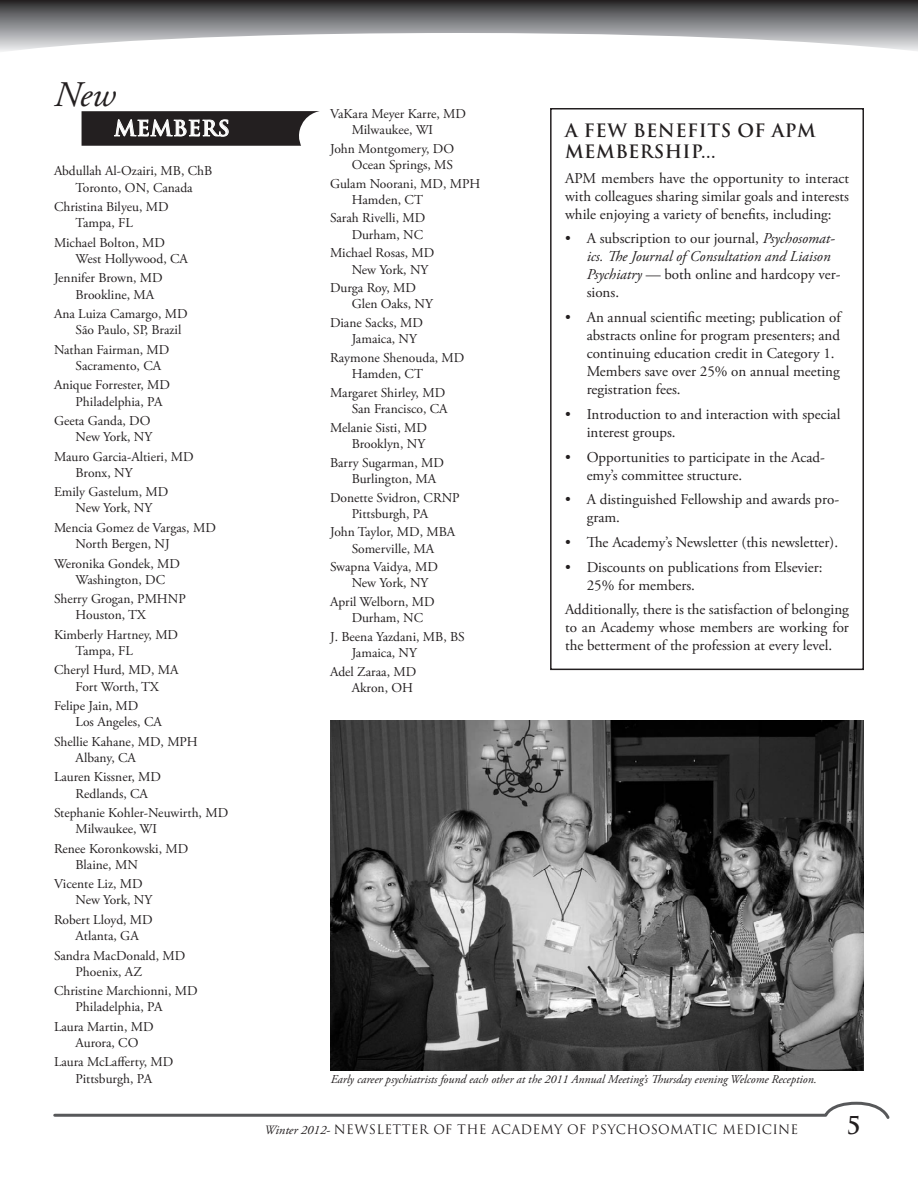
<style>
.page{position:relative;width:918px;height:1188px;background:#fff}
.page>*{position:absolute;margin:0;border:0;box-sizing:border-box;transform-origin:0 0}
.t1{font:italic 36px "Adobe Garamond Pro";color:#231f20}
.t2{font:700 24px "Trajan Pro";color:#231f20}
.t3{font:700 21px "Trajan Pro";color:#fff}
.t4{font:700 18px "Trajan Pro";letter-spacing:.025em;color:#231f20}
.t5{font:15px/18px "Adobe Garamond Pro";color:#231f20}
.t6{font:italic 15px/18px "Adobe Garamond Pro";color:#231f20}
.t7{font:13.5px/16.2px "Adobe Garamond Pro";color:#231f20}
.t8{font:12.75px "Trajan Pro";letter-spacing:.025em;color:#231f20}
.t9{font:italic 12px "Adobe Garamond Pro";color:#231f20}
.s1{font-style:normal}
.s2{font-family:"Adobe Garamond Pro";font-style:italic}
.s3{font-family:"Adobe Garamond Pro"}
</style>
<div class="page">
<svg style="left:53px;top:1101px;width:837px;height:18px"></svg>
<svg style="left:0;top:0;width:918px;height:52px"></svg>
<img style="left:331px;top:720px;width:533px;height:351px">
<svg style="left:82px;top:111px;width:238px;height:35px;background:#464243"></svg>
<div style="left:550px;top:108px;width:314px;height:562px;border:2px solid #231f20"></div>
<h1 class="t1" style="left:54px;top:73px;width:63px">New</h1>
<h3 class="t3" style="left:114px;top:115px;width:39px">MEMBE</h3>
<h3 class="t3" style="left:202px;top:115px;width:26px">RS</h3>
<p class="t7" style="left:54px;top:164px;width:160px;text-align:center">Abdullah Al-Ozairi, MB, ChB<br>Toronto, ON, Canada</p>
<p class="t7" style="left:76px;top:199px;width:95px;text-indent:-22px">Christina Bilyeu, MD<br>Tampa, FL</p>
<p class="t7" style="left:76px;top:235px;width:114px;text-indent:-22px">Michael Bolton, MD<br>West Hollywood, CA</p>
<p class="t7" style="left:76px;top:270px;width:89px;text-indent:-22px">Jennifer Brown, MD<br>Brookline, MA</p>
<p class="t7" style="left:76px;top:306px;width:113px;text-indent:-22px">Ana Luiza Camargo, MD<br>São Paulo, SP, Brazil</p>
<p class="t7" style="left:76px;top:342px;width:95px;text-indent:-22px">Nathan Fairman, MD<br>Sacramento, CA</p>
<p class="t7" style="left:76px;top:377px;width:96px;text-indent:-22px">Anique Forrester, MD<br>Philadelphia, PA</p>
<p class="t7" style="left:54px;top:413px;width:100px;text-align:right">Geeta Ganda, DO<br>New York, NY</p>
<p class="t7" style="left:76px;top:449px;width:120px;text-indent:-22px">Mauro Garcia-Altieri, MD<br>Bronx, NY</p>
<p class="t7" style="left:54px;top:484px;width:116px;text-align:center">Emily Gastelum, MD<br>New York, NY</p>
<p class="t7" style="left:76px;top:520px;width:142px;text-indent:-22px">Mencia Gomez de Vargas, MD<br>North Bergen, NJ</p>
<p class="t7" style="left:54px;top:556px;width:128px;text-align:center">Weronika Gondek, MD<br>Washington, DC</p>
<p class="t7" style="left:76px;top:591px;width:112px;text-indent:-22px">Sherry Grogan, PMHNP<br>Houston, TX</p>
<p class="t7" style="left:76px;top:627px;width:104px;text-indent:-22px">Kimberly Hartney, MD<br>Tampa, FL</p>
<p class="t7" style="left:54px;top:663px;width:126px;text-align:center">Cheryl Hurd, MD, MA<br>Fort Worth, TX</p>
<p class="t7" style="left:76px;top:698px;width:88px;text-indent:-22px">Felipe Jain, MD<br>Los Angeles, CA</p>
<p class="t7" style="left:76px;top:734px;width:124px;text-indent:-22px">Shellie Kahane, MD, MPH<br>Albany, CA</p>
<p class="t7" style="left:76px;top:769px;width:87px;text-indent:-22px">Lauren Kissner, MD<br>Redlands, CA</p>
<p class="t7" style="left:76px;top:805px;width:154px;text-indent:-22px">Stephanie Kohler-Neuwirth, MD<br>Milwaukee, WI</p>
<p class="t7" style="left:76px;top:841px;width:114px;text-indent:-22px">Renee Koronkowski, MD<br>Blaine, MN</p>
<p class="t7" style="left:76px;top:876px;width:78px;text-indent:-22px">Vicente Liz, MD<br>New York, NY</p>
<p class="t7" style="left:54px;top:912px;width:100px;text-align:center">Robert Lloyd, MD<br>Atlanta, GA</p>
<p class="t7" style="left:76px;top:948px;width:111px;text-indent:-22px">Sandra MacDonald, MD<br>Phoenix, AZ</p>
<p class="t7" style="left:76px;top:983px;width:124px;text-indent:-22px">Christine Marchionni, MD<br>Philadelphia, PA</p>
<p class="t7" style="left:54px;top:1019px;width:101px;text-align:center">Laura Martin, MD<br>Aurora, CO</p>
<p class="t7" style="left:54px;top:1055px;width:121px;text-align:center">Laura McLafferty, MD<br>Pittsburgh, PA</p>
<p class="t7" style="left:352px;top:106px;width:116px;text-indent:-22px">VaKara Meyer Karre, MD<br>Milwaukee, WI</p>
<p class="t7" style="left:330px;top:141px;width:126px;text-align:right">John Montgomery, DO<br>Ocean Springs, MS</p>
<p class="t7" style="left:352px;top:176px;width:130px;text-indent:-22px">Gulam Noorani, MD, MPH<br>Hamden, CT</p>
<p class="t7" style="left:330px;top:211px;width:97px;text-align:right">Sarah Rivelli, MD<br>Durham, NC</p>
<p class="t7" style="left:352px;top:245px;width:84px;text-indent:-22px">Michael Rosas, MD<br>New York, NY</p>
<p class="t7" style="left:352px;top:280px;width:83px;text-indent:-22px">Durga Roy, MD<br>Glen Oaks, NY</p>
<p class="t7" style="left:352px;top:315px;width:73px;text-indent:-22px">Diane Sacks, MD<br>Jamaica, NY</p>
<p class="t7" style="left:352px;top:350px;width:114px;text-indent:-22px">Raymone Shenouda, MD<br>Hamden, CT</p>
<p class="t7" style="left:330px;top:385px;width:119px;text-align:right">Margaret Shirley, MD<br>San Francisco, CA</p>
<p class="t7" style="left:330px;top:420px;width:98px;text-align:right">Melanie Sisti, MD<br>Brooklyn, NY</p>
<p class="t7" style="left:352px;top:455px;width:94px;text-indent:-22px">Barry Sugarman, MD<br>Burlington, MA</p>
<p class="t7" style="left:352px;top:490px;width:110px;text-indent:-22px">Donette Svidron, CRNP<br>Pittsburgh, PA</p>
<p class="t7" style="left:330px;top:524px;width:127px;text-align:center">John Taylor, MD, MBA<br>Somerville, MA</p>
<p class="t7" style="left:352px;top:559px;width:88px;text-indent:-22px">Swapna Vaidya, MD<br>New York, NY</p>
<p class="t7" style="left:352px;top:594px;width:85px;text-indent:-22px">April Welborn, MD<br>Durham, NC</p>
<p class="t7" style="left:352px;top:629px;width:115px;text-indent:-22px">J. Beena Yazdani, MB, BS<br>Jamaica, NY</p>
<p class="t7" style="left:330px;top:664px;width:88px;text-align:right">Adel Zaraa, MD<br>Akron, OH</p>
<h3 class="t4" style="left:565px;top:119px;width:35px">AFEW</h3>
<h3 class="t4" style="left:633px;top:119px;width:13px">BENEFI</h3>
<h3 class="t4" style="left:707px;top:119px;width:110px">TS OF APM</h3>
<h3 class="t4" style="left:565px;top:140px;width:16px">MEMBE</h3>
<h3 class="t4" style="left:640px;top:140px;width:27px">RSHIP</h3>
<h3 class="t4" style="left:701px;top:140px;width:16px">...</h3>
<p class="t5" style="left:565px;top:169px;width:285px;text-align:justify">APM members have the opportunity to interact with colleagues sharing similar goals and interests while enjoying a variety of benefits, including:</p>
<p class="t6" style="left:587px;top:230px;width:255px;text-indent:-22px"><span class="s1">• A subscription to our journal,</span> Psychosomat&shy;ics. The Journal of Consultation and Liaison Psychiatry <span class="s1">— both online and hardcopy ver&shy;sions.</span></p>
<p class="t5" style="left:587px;top:309px;width:256px;text-indent:-22px">• An annual scientific meeting; publication of abstracts online for program presenters; and continuing education credit in Category 1.<br>Members save over 25% on annual meeting registration fees.</p>
<p class="t5" style="left:587px;top:406px;width:255px;text-indent:-22px">• Introduction to and interaction with special interest groups.</p>
<p class="t5" style="left:587px;top:448px;width:240px;text-indent:-22px">• Opportunities to participate in the Acad&shy;emy’s committee structure.</p>
<p class="t5" style="left:587px;top:491px;width:254px;text-indent:-22px">• A distinguished Fellowship and awards pro&shy;gram.</p>
<p class="t5" style="left:565px;top:534px;width:275px">• The Academy’s Newsletter (this newsletter).</p>
<p class="t5" style="left:587px;top:559px;width:237px;text-indent:-22px">• Discounts on publications from Elsevier:<br>25% for members.</p>
<p class="t5" style="left:565px;top:601px;width:285px;text-align:justify">Additionally, there is the satisfaction of belonging to an Academy whose members are working for the betterment of the profession at every level.</p>
<p class="t9" style="left:331px;top:1072px;width:487px">Early career psychiatrists found each other at the 2011 Annual Meeting’s Thursday evening Welcome Reception.</p>
<p class="t8" style="left:264px;top:1121px;width:536px"><span class="s2">Winter 2012</span><span class="s3">-</span> NEWSLETTER OF THE ACADEMY OF PSYCHOSOMATIC MEDICINE</p>
<h2 class="t2" style="left:846px;top:1110px;width:16px">5</h2>
</div>
